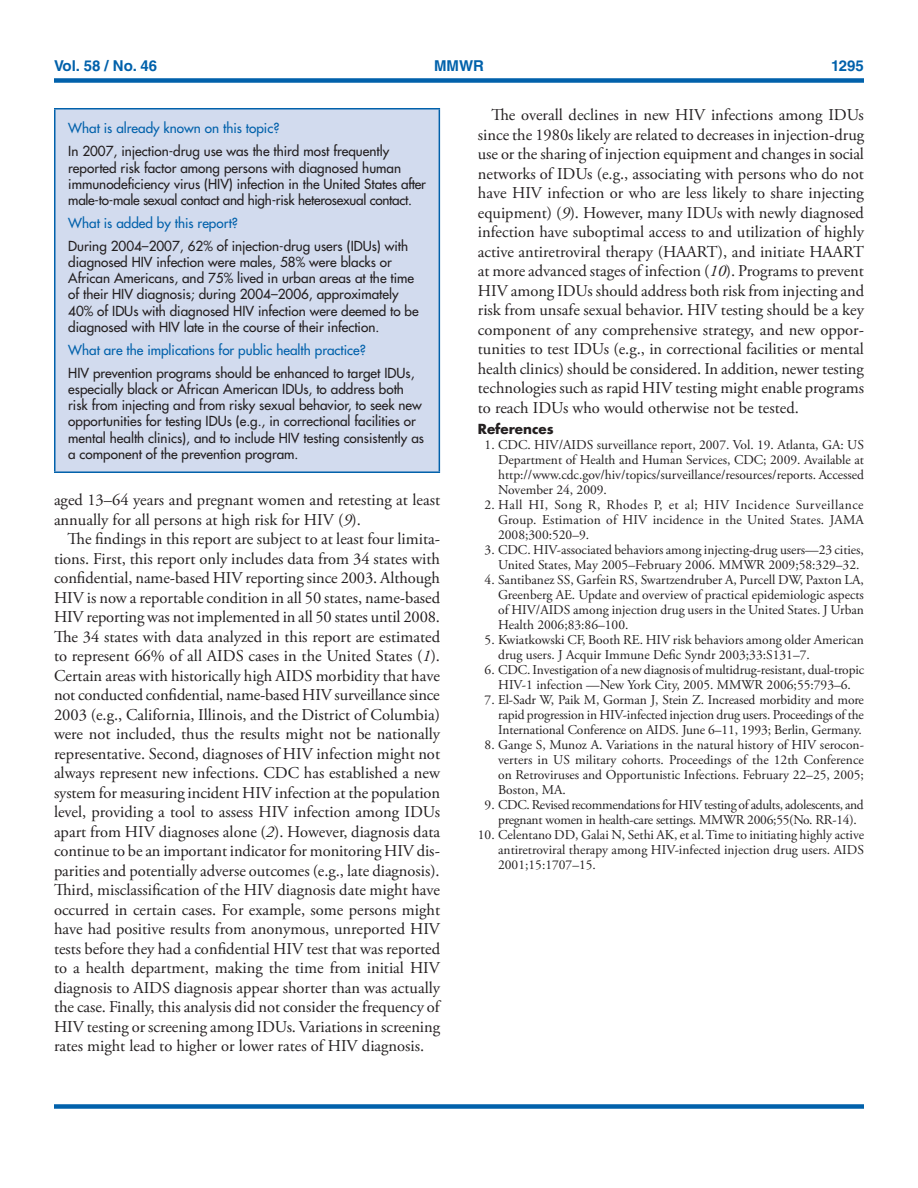
<style>
.page{position:relative;width:918px;height:1188px;background:#fff}
.page>*{position:absolute;margin:0;border:0;box-sizing:border-box;transform-origin:0 0}
.Body_Text{font:16.5px/19.5px "Adobe Garamond Pro";color:#231f20;text-align:justify}
.t1{font:700 15px "Helvetica LT Std";color:#0161ab}
.Reference_Text_10{font:13.5px/15px "Adobe Garamond Pro";color:#231f20;text-align:justify}
.FB_answer{font:500 13.5px/16.2px "Futura Std";color:#231f20}
.Reference_Text_10-2{font:13.5px/15px "Adobe Garamond Pro";letter-spacing:-.025em;color:#231f20;text-align:center}
.FB_Question{font:500 13.5px "Futura Std";color:#0161ab}
.References{font:700 13.5px "Futura Std";color:#231f20}
.s1{font-style:italic}
</style>
<div class="page">
<div style="left:54px;top:1104px;width:810px;height:5px;background:#0161ab"></div>
<div style="left:54px;top:78px;width:810px;height:5px;background:#0161ab"></div>
<div style="left:55px;top:109px;width:384px;height:363px;background:#d2dbee"></div>
<hr style="left:54px;top:108px;width:386px;height:2px;background:#0161ab">
<hr style="left:54px;top:109px;width:2px;height:362px;background:#0161ab">
<hr style="left:439px;top:109px;width:1px;height:362px;background:#0161ab">
<hr style="left:54px;top:471px;width:386px;height:2px;background:#0161ab">
<p class="t1" style="left:54px;top:57px;width:105px">Vol. 58 / No. 46</p>
<p class="t1" style="left:434px;top:57px;width:51px">MMWR</p>
<p class="t1" style="left:831px;top:57px;width:34px">1295</p>
<p class="FB_Question" style="left:68px;top:120px;width:213px">What is already known on this topic?</p>
<p class="FB_answer" style="left:68px;top:143px;width:359px">In 2007, injection-drug use was the third most frequently reported risk factor among persons with diagnosed human immunodeficiency virus (HIV) infection in the United States after male-to-male sexual contact and high-risk heterosexual contact.</p>
<p class="FB_Question" style="left:68px;top:214px;width:171px">What is added by this report?</p>
<p class="FB_answer" style="left:68px;top:238px;width:352px">During 2004–2007, 62% of injection-drug users (IDUs) with diagnosed HIV infection were males, 58% were blacks or African Americans, and 75% lived in urban areas at the time of their HIV diagnosis; during 2004–2006, approximately 40% of IDUs with diagnosed HIV infection were deemed to be diagnosed with HIV late in the course of their infection.</p>
<p class="FB_Question" style="left:68px;top:341px;width:299px">What are the implications for public health practice?</p>
<p class="FB_answer" style="left:68px;top:365px;width:357px">HIV prevention programs should be enhanced to target IDUs, especially black or African American IDUs, to address both risk from injecting and from risky sexual behavior, to seek new opportunities for testing IDUs (e.g., in correctional facilities or mental health clinics), and to include HIV testing consistently as a component of the prevention program.</p>
<p class="Body_Text" style="left:54px;top:491px;width:388px">aged 13–64 years and pregnant women and retesting at least annually for all persons at high risk for HIV (<span class="s1">9</span>).</p>
<p class="Body_Text" style="left:54px;top:530px;width:388px;text-indent:13px">The findings in this report are subject to at least four limita&shy;tions. First, this report only includes data from 34 states with confidential, name-based HIV reporting since 2003. Although HIV is now a reportable condition in all 50 states, name-based HIV reporting was not implemented in all 50 states until 2008.<br>The 34 states with data analyzed in this report are estimated to represent 66% of all AIDS cases in the United States (<span class="s1">1</span>).<br>Certain areas with historically high AIDS morbidity that have not conducted confidential, name-based HIV surveillance since 2003 (e.g., California, Illinois, and the District of Columbia) were not included, thus the results might not be nationally representative. Second, diagnoses of HIV infection might not always represent new infections. CDC has established a new system for measuring incident HIV infection at the population level, providing a tool to assess HIV infection among IDUs apart from HIV diagnoses alone (<span class="s1">2</span>). However, diagnosis data continue to be an important indicator for monitoring HIV dis&shy;parities and potentially adverse outcomes (e.g., late diagnosis).<br>Third, misclassification of the HIV diagnosis date might have occurred in certain cases. For example, some persons might have had positive results from anonymous, unreported HIV tests before they had a confidential HIV test that was reported to a health department, making the time from initial HIV diagnosis to AIDS diagnosis appear shorter than was actually the case. Finally, this analysis did not consider the frequency of HIV testing or screening among IDUs. Variations in screening rates might lead to higher or lower rates of HIV diagnosis.</p>
<p class="Body_Text" style="left:478px;top:106px;width:388px;text-indent:13px">The overall declines in new HIV infections among IDUs since the 1980s likely are related to decreases in injection-drug use or the sharing of injection equipment and changes in social networks of IDUs (e.g., associating with persons who do not have HIV infection or who are less likely to share injecting equipment) (<span class="s1">9</span>). However, many IDUs with newly diagnosed infection have suboptimal access to and utilization of highly active antiretroviral therapy (HAART), and initiate HAART at more advanced stages of infection (<span class="s1">10</span>). Programs to prevent HIV among IDUs should address both risk from injecting and risk from unsafe sexual behavior. HIV testing should be a key component of any comprehensive strategy, and new oppor&shy;tunities to test IDUs (e.g., in correctional facilities or mental health clinics) should be considered. In addition, newer testing technologies such as rapid HIV testing might enable programs to reach IDUs who would otherwise not be tested.</p>
<p class="References" style="left:478px;top:420px;width:77px">References</p>
<p class="Reference_Text_10" style="left:498px;top:438px;width:367px;text-indent:-14px">1. CDC. HIV/AIDS surveillance report, 2007. Vol. 19. Atlanta, GA: US Department of Health and Human Services, CDC; 2009. Available at http://www.cdc.gov/hiv/topics/surveillance/resources/reports. Accessed November 24, 2009.</p>
<p class="Reference_Text_10" style="left:498px;top:498px;width:367px;text-indent:-14px">2. Hall HI, Song R, Rhodes P, et al; HIV Incidence Surveillance Group. Estimation of HIV incidence in the United States. JAMA 2008;300:520–9.</p>
<p class="Reference_Text_10" style="left:498px;top:543px;width:367px;text-indent:-14px">3. CDC. HIV-associated behaviors among injecting-drug users—23 cities,<br>United States, May 2005–February 2006. MMWR 2009;58:329–32.</p>
<p class="Reference_Text_10" style="left:498px;top:573px;width:367px;text-indent:-14px">4. Santibanez SS, Garfein RS, Swartzendruber A, Purcell DW, Paxton LA, Greenberg AE. Update and overview of practical epidemiologic aspects of HIV/AIDS among injection drug users in the United States. J Urban Health 2006;83:86–100.</p>
<p class="Reference_Text_10" style="left:498px;top:633px;width:367px;text-indent:-14px">5. Kwiatkowski CF, Booth RE. HIV risk behaviors among older American drug users. J Acquir Immune Defic Syndr 2003;33:S131–7.</p>
<p class="Reference_Text_10" style="left:485px;top:663px;width:381px;text-align:center">6. CDC. Investigation of a new diagnosis of multidrug-resistant, dual-tropic<br>HIV-1 infection —New York City, 2005. MMWR 2006;55:793–6.</p>
<p class="Reference_Text_10" style="left:498px;top:693px;width:367px;text-indent:-14px">7. El-Sadr W, Paik M, Gorman J, Stein Z. Increased morbidity and more rapid progression in HIV-infected injection drug users. Proceedings of the International Conference on AIDS. June 6–11, 1993; Berlin, Germany.</p>
<p class="Reference_Text_10" style="left:498px;top:738px;width:367px;text-indent:-14px">8. Gange S, Munoz A. Variations in the natural history of HIV serocon&shy;verters in US military cohorts. Proceedings of the 12th Conference on Retroviruses and Opportunistic Infections. February 22–25, 2005; Boston, MA.</p>
<p class="Reference_Text_10-2" style="left:485px;top:798px;width:381px">9. CDC. Revised recommendations for HIV testing of adults, adolescents, and pregnant women in health-care settings. MMWR 2006;55(No. RR-14).</p>
<p class="Reference_Text_10" style="left:498px;top:828px;width:368px;text-indent:-20px">10. Celentano DD, Galai N, Sethi AK, et al. Time to initiating highly active antiretroviral therapy among HIV-infected injection drug users. AIDS 2001;15:1707–15.</p>
</div>
